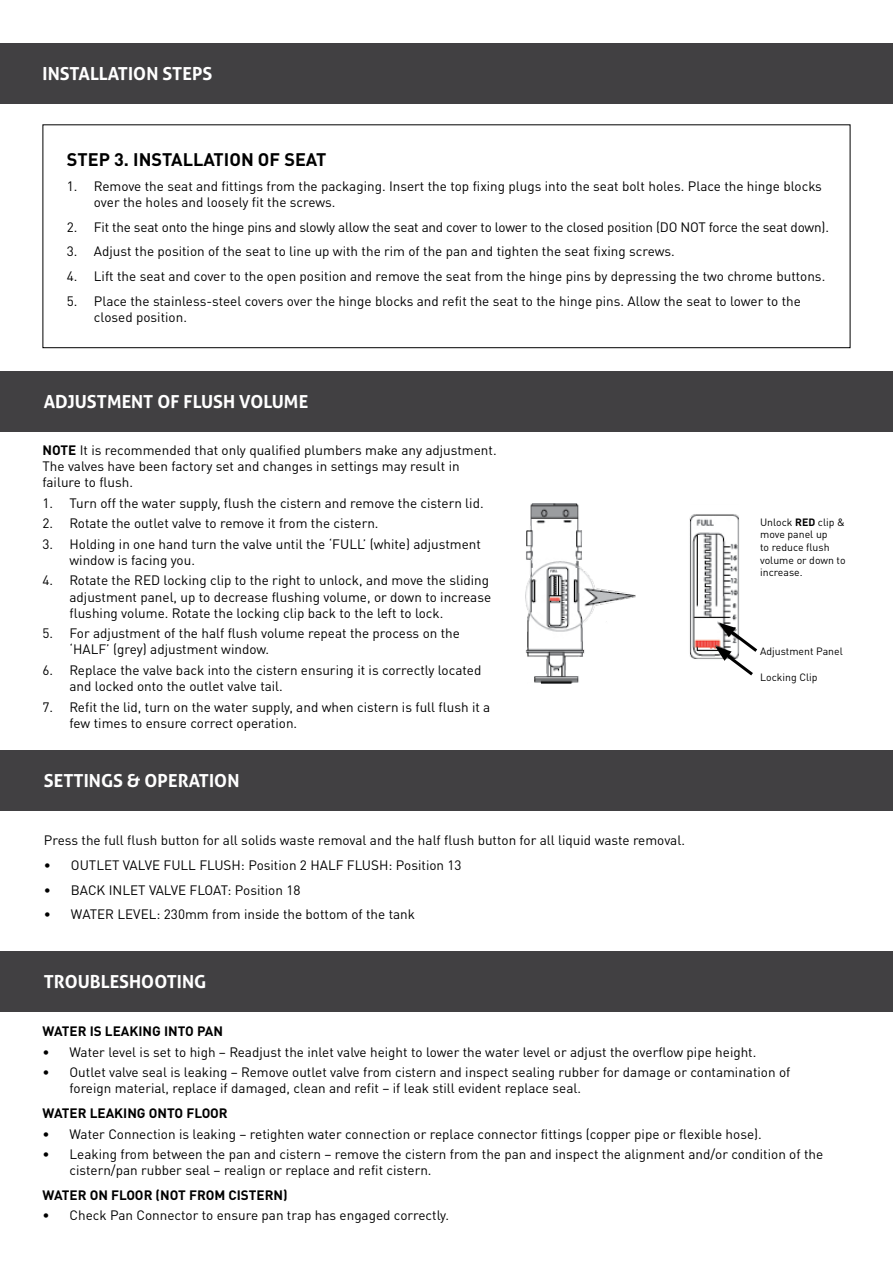
<style>
.page{position:relative;width:893px;height:1263px;background:#fff}
.page>*{position:absolute;margin:0;border:0;box-sizing:border-box;transform-origin:0 0}
.t1{font:700 18px "Aller";color:#fff}
.t2{font:700 18px "DIN Pro";color:#000}
.t3{font:13.5px/16.2px "DIN Pro";color:#000}
.t4{font:700 13.5px "DIN Pro";color:#000}
.t5{font:10.5px/12.6px "DIN Pro";color:#000}
.s1{font-weight:700}
</style>
<div class="page">
<div style="left:43px;top:124px;width:807px;height:224px;border:1px solid #000"></div>
<div style="left:0;top:43px;width:893px;height:61px;background:#414042"></div>
<div style="left:0;top:750px;width:893px;height:61px;background:#414042"></div>
<div style="left:0;top:371px;width:893px;height:61px;background:#414042"></div>
<img style="left:525px;top:503px;width:214px;height:181px">
<svg style="left:715px;top:623px;width:43px;height:55px"></svg>
<div style="left:0;top:951px;width:893px;height:61px;background:#414042"></div>
<h1 class="t1" style="left:43px;top:62px;width:171px">INSTALLATION STEPS</h1>
<h1 class="t2" style="left:67px;top:144px;width:261px">STEP 3. INSTALLATION OF SEAT</h1>
<p class="t3" style="left:94px;top:176px;width:729px;text-indent:-27px">1. Remove the seat and fittings from the packaging. Insert the top fixing plugs into the seat bolt holes. Place the hinge blocks over the holes and loosely fit the screws.</p>
<p class="t3" style="left:67px;top:217px;width:763px">2. Fit the seat onto the hinge pins and slowly allow the seat and cover to lower to the closed position (DO NOT force the seat down).</p>
<p class="t3" style="left:67px;top:242px;width:609px">3. Adjust the position of the seat to line up with the rim of the pan and tighten the seat fixing screws.</p>
<p class="t3" style="left:67px;top:267px;width:760px">4. Lift the seat and cover to the open position and remove the seat from the hinge pins by depressing the two chrome buttons.</p>
<p class="t3" style="left:94px;top:291px;width:708px;text-indent:-27px">5. Place the stainless-steel covers over the hinge blocks and refit the seat to the hinge pins. Allow the seat to lower to the closed position.</p>
<h1 class="t1" style="left:44px;top:390px;width:266px">ADJUSTMENT OF FLUSH VOLUME</h1>
<p class="t3" style="left:43px;top:441px;width:456px"><span class="s1">NOTE</span> It is recommended that only qualified plumbers make any adjustment.<br>The valves have been factory set and changes in settings may result in failure to flush.</p>
<p class="t3" style="left:43px;top:493px;width:443px">1. Turn off the water supply, flush the cistern and remove the cistern lid.</p>
<p class="t3" style="left:43px;top:514px;width:338px">2. Rotate the outlet valve to remove it from the cistern.</p>
<p class="t3" style="left:70px;top:534px;width:413px;text-indent:-27px">3. Holding in one hand turn the valve until the ‘FULL’ (white) adjustment window is facing you.</p>
<p class="t3" style="left:70px;top:571px;width:423px;text-indent:-27px">4. Rotate the RED locking clip to the right to unlock, and move the sliding adjustment panel, up to decrease flushing volume, or down to increase flushing volume. Rotate the locking clip back to the left to lock.</p>
<p class="t3" style="left:70px;top:624px;width:392px;text-indent:-27px">5. For adjustment of the half flush volume repeat the process on the ‘HALF’ (grey) adjustment window.</p>
<p class="t3" style="left:70px;top:661px;width:413px;text-indent:-27px">6. Replace the valve back into the cistern ensuring it is correctly located and locked onto the outlet valve tail.</p>
<p class="t3" style="left:70px;top:697px;width:422px;text-indent:-27px">7. Refit the lid, turn on the water supply, and when cistern is full flush it a few times to ensure correct operation.</p>
<h1 class="t1" style="left:44px;top:769px;width:197px">SETTINGS &amp; OPERATION</h1>
<p class="t3" style="left:44px;top:831px;width:643px">Press the full flush button for all solids waste removal and the half flush button for all liquid waste removal.</p>
<p class="t3" style="left:44px;top:855px;width:419px">• OUTLET VALVE FULL FLUSH: Position 2 HALF FLUSH: Position 13</p>
<p class="t3" style="left:44px;top:880px;width:258px">• BACK INLET VALVE FLOAT: Position 18</p>
<p class="t3" style="left:44px;top:905px;width:373px">• WATER LEVEL: 230mm from inside the bottom of the tank</p>
<p class="t5" style="left:760px;top:515px;width:87px">Unlock <span class="s1">RED</span> clip &amp; move panel up<br>to reduce flush volume or down to increase.</p>
<p class="t5" style="left:760px;top:643px;width:84px">Adjustment Panel</p>
<p class="t5" style="left:760px;top:670px;width:59px">Locking Clip</p>
<h1 class="t1" style="left:44px;top:970px;width:164px">TROUBLESHOOTING</h1>
<p class="t4" style="left:43px;top:1020px;width:182px">WATER IS LEAKING INTO PAN</p>
<p class="t3" style="left:43px;top:1042px;width:715px">• Water level is set to high – Readjust the inlet valve height to lower the water level or adjust the overflow pipe height.</p>
<p class="t3" style="left:70px;top:1063px;width:722px;text-indent:-27px">• Outlet valve seal is leaking – Remove outlet valve from cistern and inspect sealing rubber for damage or contamination of foreign material, replace if damaged, clean and refit – if leak still evident replace seal.</p>
<p class="t4" style="left:43px;top:1102px;width:187px">WATER LEAKING ONTO FLOOR</p>
<p class="t3" style="left:43px;top:1124px;width:721px">• Water Connection is leaking – retighten water connection or replace connector fittings (copper pipe or flexible hose).</p>
<p class="t3" style="left:70px;top:1145px;width:755px;text-indent:-27px">• Leaking from between the pan and cistern – remove the cistern from the pan and inspect the alignment and/or condition of the cistern/pan rubber seal – realign or replace and refit cistern.</p>
<p class="t4" style="left:43px;top:1184px;width:247px">WATER ON FLOOR (NOT FROM CISTERN)</p>
<p class="t3" style="left:43px;top:1206px;width:408px">• Check Pan Connector to ensure pan trap has engaged correctly.</p>
</div>
